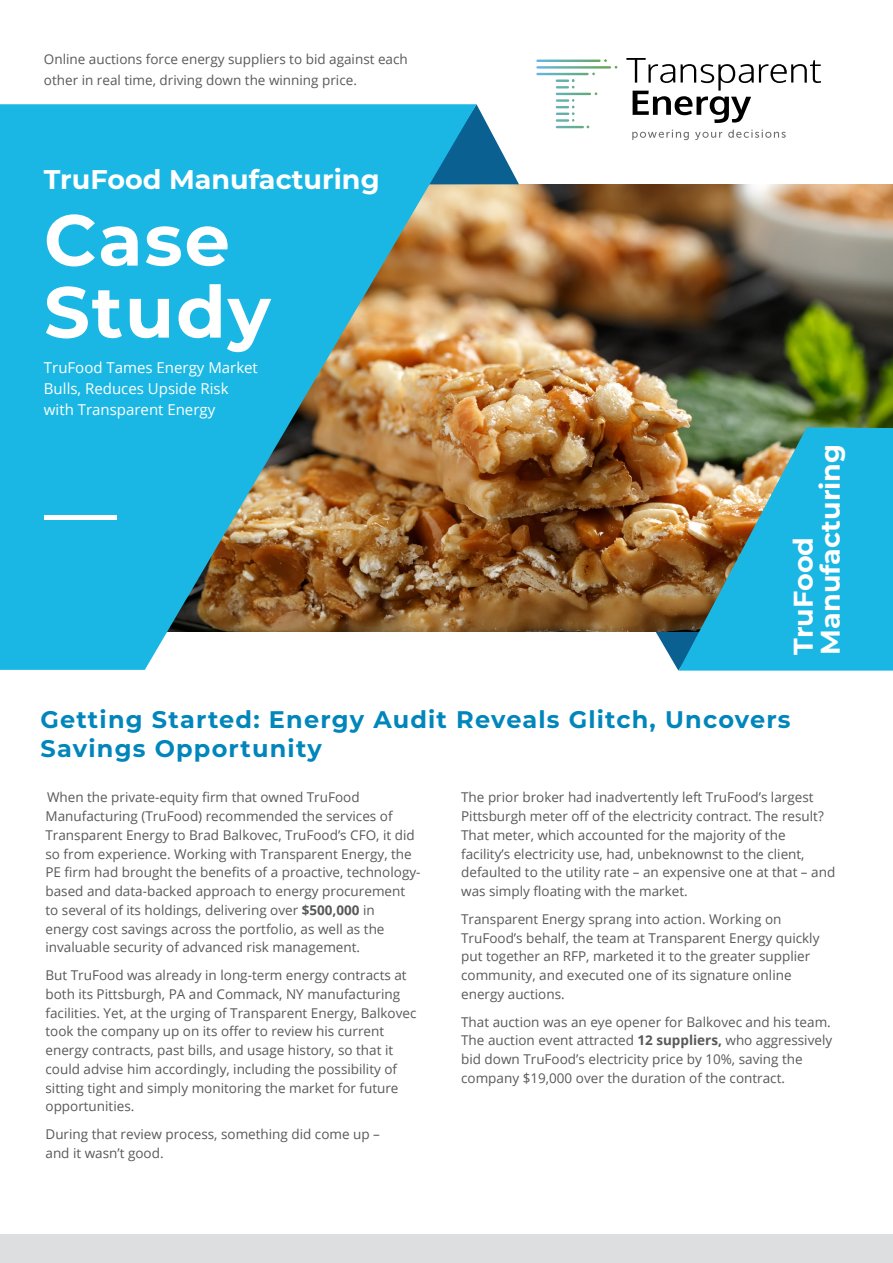
<style>
.page{position:relative;width:893px;height:1263px;background:#fff}
.page>*{position:absolute;margin:0;border:0;box-sizing:border-box;transform-origin:0 0}
.t1{font:700 72px/72px "Montserrat";letter-spacing:.025em;color:#fff}
.t2{font:700 27px/27px "Montserrat";color:#fff}
.t3{font:700 24px/28.8px "Montserrat";letter-spacing:.05em;color:#0086bb}
.t4{font:15px/21px "Open Sans";color:#fff}
.t5{font:13.5px/18.8px "Open Sans";color:#58595b}
.s1{font-weight:700}
</style>
<div class="page">
<svg style="left:646px;top:631px;width:33px;height:40px"></svg>
<img style="left:476px;top:184px;width:417px;height:447px">
<svg style="left:476px;top:104px;width:43px;height:80px"></svg>
<img style="left:0;top:104px;width:476px;height:566px">
<div style="left:0;top:1234px;width:893px;height:29px;background:#dcddde"></div>
<svg style="left:632px;top:130px;width:154px;height:10px"></svg>
<svg style="left:536px;top:59px;width:81px;height:69px"></svg>
<svg style="left:626px;top:58px;width:195px;height:65px"></svg>
<div style="left:44px;top:515px;width:73px;height:5px;background:#fff"></div>
<img style="left:679px;top:427px;width:214px;height:244px">
<p class="t5" style="left:44px;top:48px;width:365px;line-height:21px">Online auctions force energy suppliers to bid against each other in real time, driving down the winning price.</p>
<h2 class="t2" style="left:44px;top:164px;width:337px">TruFood Manufacturing</h2>
<h1 class="t1" style="left:44px;top:200px;width:228px">Case<br>Study</h1>
<p class="t4" style="left:44px;top:356px;width:215px">TruFood Tames Energy Market<br>Bulls, Reduces Upside Risk with Transparent Energy</p>
<h2 class="t2" style="left:788px;top:654px;width:212px;rotate:-90deg">TruFood<br>Manufacturing</h2>
<h3 class="t3" style="left:41px;top:704px;width:752px">Getting Started: Energy Audit Reveals Glitch, Uncovers<br>Savings Opportunity</h3>
<p class="t5" style="left:45px;top:788px;width:377px">When the private-equity firm that owned TruFood Manufacturing (TruFood) recommended the services of Transparent Energy to Brad Balkovec, TruFood’s CFO, it did so from experience. Working with Transparent Energy, the PE firm had brought the benefits of a proactive, technology&shy;based and data-backed approach to energy procurement to several of its holdings, delivering over <span class="s1">$500,000</span> in energy cost savings across the portfolio, as well as the invaluable security of advanced risk management.</p>
<p class="t5" style="left:46px;top:965px;width:372px">But TruFood was already in long-term energy contracts at both its Pittsburgh, PA and Commack, NY manufacturing facilities. Yet, at the urging of Transparent Energy, Balkovec took the company up on its offer to review his current energy contracts, past bills, and usage history, so that it could advise him accordingly, including the possibility of sitting tight and simply monitoring the market for future opportunities.</p>
<p class="t5" style="left:46px;top:1124px;width:336px">During that review process, something did come up – and it wasn’t good.</p>
<p class="t5" style="left:461px;top:788px;width:376px">The prior broker had inadvertently left TruFood’s largest Pittsburgh meter off of the electricity contract. The result?<br>That meter, which accounted for the majority of the facility’s electricity use, had, unbeknownst to the client, defaulted to the utility rate – an expensive one at that – and was simply floating with the market.</p>
<p class="t5" style="left:461px;top:909px;width:360px">Transparent Energy sprang into action. Working on TruFood’s behalf, the team at Transparent Energy quickly put together an RFP, marketed it to the greater supplier community, and executed one of its signature online energy auctions.</p>
<p class="t5" style="left:461px;top:1012px;width:373px">That auction was an eye opener for Balkovec and his team.<br>The auction event attracted <span class="s1">12 suppliers,</span> who aggressively bid down TruFood’s electricity price by 10%, saving the company $19,000 over the duration of the contract.</p>
</div>
